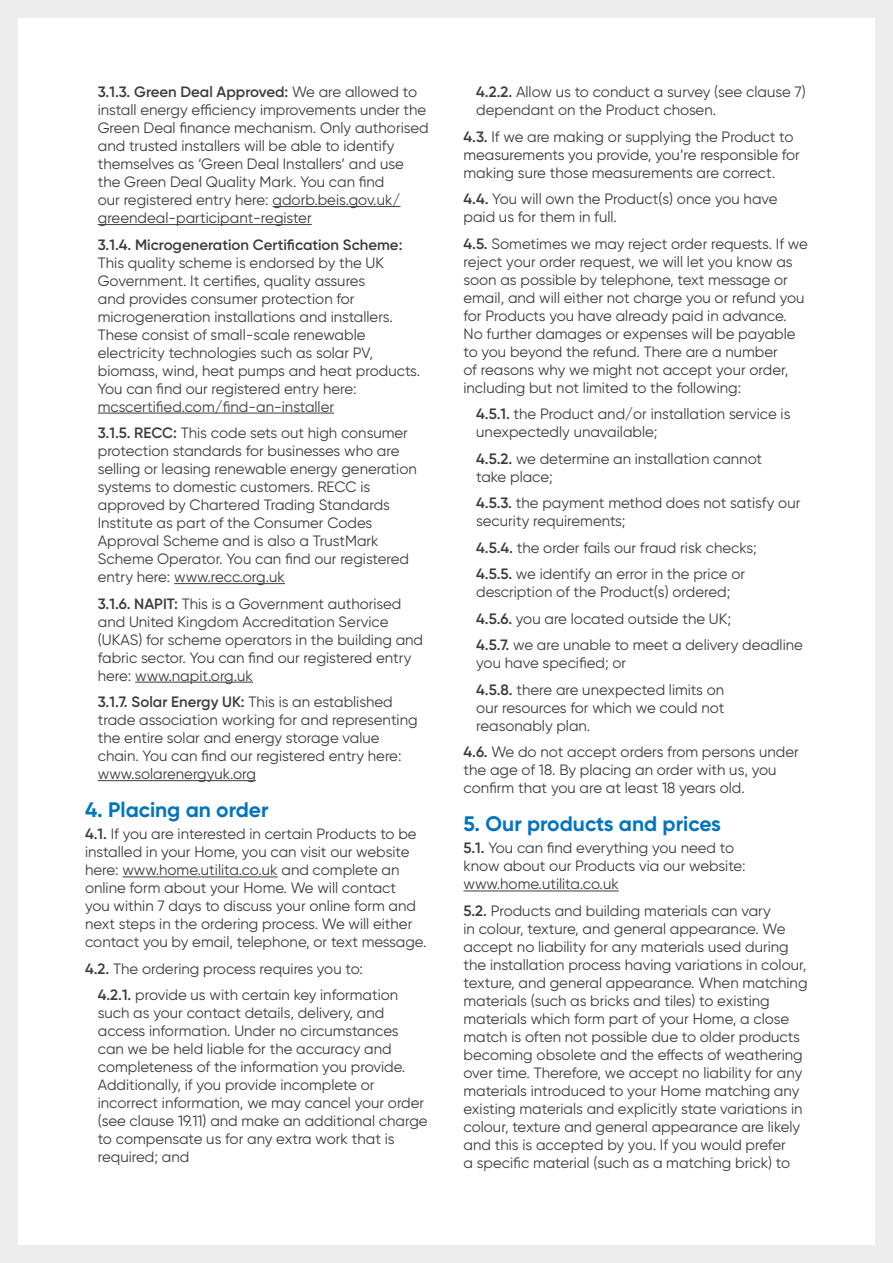
<style>
.page{position:relative;width:893px;height:1263px;background:#fff}
.page>*{position:absolute;margin:0;border:0;box-sizing:border-box;transform-origin:0 0}
.t1{font:700 21px "Gilroy";color:#0075bf}
.t2{font:15px/18px "Gilroy";color:#3c3c3b}
.t3{font:600 15px "Gilroy";color:#3c3c3b}
.s1{font-weight:600}
</style>
<div class="page">
<hr style="left:272px;top:206px;width:128px;height:1px;background:#3c3c3b">
<hr style="left:98px;top:224px;width:214px;height:1px;background:#3c3c3b">
<hr style="left:98px;top:413px;width:236px;height:1px;background:#3c3c3b">
<hr style="left:174px;top:583px;width:111px;height:1px;background:#3c3c3b">
<hr style="left:135px;top:682px;width:118px;height:1px;background:#3c3c3b">
<hr style="left:98px;top:780px;width:158px;height:1px;background:#3c3c3b">
<hr style="left:122px;top:876px;width:156px;height:1px;background:#3c3c3b">
<hr style="left:463px;top:890px;width:156px;height:1px;background:#3c3c3b">
<div style="left:0;top:0;width:18px;height:1263px;background:#ededed"></div>
<div style="left:875px;top:0;width:18px;height:1263px;background:#ededed"></div>
<div style="left:0;top:0;width:893px;height:18px;background:#ededed"></div>
<div style="left:0;top:1245px;width:893px;height:18px;background:#ededed"></div>
<p class="t2" style="left:98px;top:83px;width:332px"><span class="s1">3.1.3. Green Deal Approved:</span> We are allowed to install energy efficiency improvements under the Green Deal finance mechanism. Only authorised and trusted installers will be able to identify themselves as ‘Green Deal Installers’ and use the Green Deal Quality Mark. You can find<br>our registered entry here: gdorb.beis.gov.uk/ greendeal-participant-register</p>
<p class="t3" style="left:98px;top:235px;width:306px">3.1.4. Microgeneration Certification Scheme:</p>
<p class="t2" style="left:98px;top:253px;width:324px">This quality scheme is endorsed by the UK Government. It certifies, quality assures<br>and provides consumer protection for microgeneration installations and installers.<br>These consist of small-scale renewable electricity technologies such as solar PV, biomass, wind, heat pumps and heat products.<br>You can find our registered entry here: mcscertified.com/find-an-installer</p>
<p class="t2" style="left:98px;top:424px;width:320px"><span class="s1">3.1.5. RECC:</span> This code sets out high consumer protection standards for businesses who are selling or leasing renewable energy generation systems to domestic customers. RECC is approved by Chartered Trading Standards Institute as part of the Consumer Codes Approval Scheme and is also a TrustMark Scheme Operator. You can find our registered entry here: www.recc.org.uk</p>
<p class="t2" style="left:98px;top:594px;width:327px"><span class="s1">3.1.6. NAPIT:</span> This is a Government authorised and United Kingdom Accreditation Service (UKAS) for scheme operators in the building and fabric sector. You can find our registered entry here: www.napit.org.uk</p>
<p class="t2" style="left:98px;top:693px;width:321px"><span class="s1">3.1.7. Solar Energy UK:</span> This is an established trade association working for and representing the entire solar and energy storage value chain. You can find our registered entry here: www.solarenergyuk.org</p>
<h1 class="t1" style="left:85px;top:797px;width:185px">4. Placing an order</h1>
<p class="t2" style="left:85px;top:825px;width:343px"><span class="s1">4.1.</span> If you are interested in certain Products to be installed in your Home, you can visit our website here: www.home.utilita.co.uk and complete an online form about your Home. We will contact<br>you within 7 days to discuss your online form and next steps in the ordering process. We will either contact you by email, telephone, or text message.</p>
<p class="t2" style="left:98px;top:955px;width:302px;line-height:26.5px;text-indent:-13px"><span class="s1">4.2.</span> The ordering process requires you to:<br><span class="s1">4.2.1.</span> provide us with certain key information</p>
<p class="t2" style="left:98px;top:1004px;width:331px">such as your contact details, delivery, and access information. Under no circumstances can we be held liable for the accuracy and completeness of the information you provide.<br>Additionally, if you provide incomplete or incorrect information, we may cancel your order (see clause 19.11) and make an additional charge to compensate us for any extra work that is required; and</p>
<p class="t2" style="left:476px;top:83px;width:331px"><span class="s1">4.2.2.</span> Allow us to conduct a survey (see clause 7) dependant on the Product chosen.</p>
<p class="t2" style="left:463px;top:127px;width:338px"><span class="s1">4.3.</span> If we are making or supplying the Product to measurements you provide, you’re responsible for making sure those measurements are correct.</p>
<p class="t2" style="left:463px;top:190px;width:316px"><span class="s1">4.4.</span> You will own the Product(s) once you have paid us for them in full.</p>
<p class="t2" style="left:463px;top:234px;width:346px"><span class="s1">4.5.</span> Sometimes we may reject order requests. If we reject your order request, we will let you know as soon as possible by telephone, text message or email, and will either not charge you or refund you for Products you have already paid in advance.<br>No further damages or expenses will be payable to you beyond the refund. There are a number<br>of reasons why we might not accept your order, including but not limited to the following:</p>
<p class="t2" style="left:476px;top:405px;width:316px"><span class="s1">4.5.1.</span> the Product and/or installation service is unexpectedly unavailable;</p>
<p class="t2" style="left:476px;top:449px;width:287px"><span class="s1">4.5.2.</span> we determine an installation cannot take place;</p>
<p class="t2" style="left:476px;top:494px;width:326px"><span class="s1">4.5.3.</span> the payment method does not satisfy our security requirements;</p>
<p class="t2" style="left:476px;top:534px;width:282px;line-height:26.5px"><span class="s1">4.5.4.</span> the order fails our fraud risk checks;<br><span class="s1">4.5.5.</span> we identify an error in the price or</p>
<p class="t2" style="left:476px;top:578px;width:328px;line-height:26.5px">description of the Product(s) ordered;<br><span class="s1">4.5.6.</span> you are located outside the UK;<br><span class="s1">4.5.7.</span> we are unable to meet a delivery deadline</p>
<p class="t2" style="left:476px;top:649px;width:249px;line-height:26.5px">you have specified; or<br><span class="s1">4.5.8.</span> there are unexpected limits on</p>
<p class="t2" style="left:476px;top:698px;width:250px">our resources for which we could not reasonably plan.</p>
<p class="t2" style="left:463px;top:743px;width:337px"><span class="s1">4.6.</span> We do not accept orders from persons under the age of 18. By placing an order with us, you confirm that you are at least 18 years old.</p>
<h1 class="t1" style="left:463px;top:811px;width:259px">5. Our products and prices</h1>
<p class="t2" style="left:463px;top:839px;width:284px"><span class="s1">5.1.</span> You can find everything you need to know about our Products via our website: www.home.utilita.co.uk</p>
<p class="t2" style="left:463px;top:901px;width:346px"><span class="s1">5.2.</span> Products and building materials can vary<br>in colour, texture, and general appearance. We accept no liability for any materials used during the installation process having variations in colour, texture, and general appearance. When matching materials (such as bricks and tiles) to existing materials which form part of your Home, a close match is often not possible due to older products becoming obsolete and the effects of weathering over time. Therefore, we accept no liability for any materials introduced to your Home matching any existing materials and explicitly state variations in colour, texture and general appearance are likely and this is accepted by you. If you would prefer<br>a specific material (such as a matching brick) to</p>
</div>
